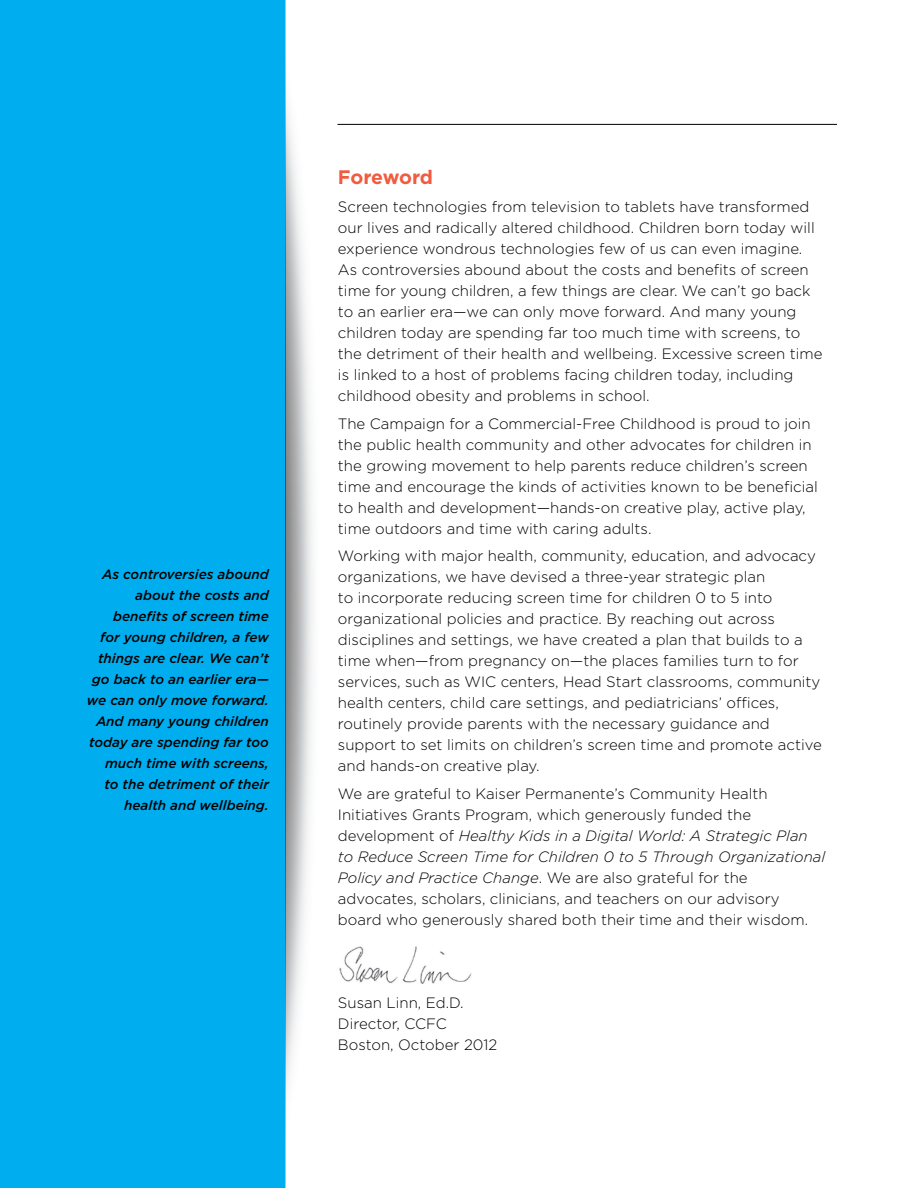
<style>
.page{position:relative;width:918px;height:1188px;background:#fff}
.page>*{position:absolute;margin:0;border:0;box-sizing:border-box;transform-origin:0 0}
.t1{font:700 19.5px "Gotham";letter-spacing:-.015em;color:#f15b40}
.t2{font:300 15px/21px "Gotham";color:#000}
.t3{font:italic 500 13.5px/21px "Gotham";color:#000;text-align:right}
.s1{font-style:italic}
</style>
<div class="page">
<div style="left:0;top:0;width:285px;height:1188px;background:#00aeef"></div>
<hr style="left:338px;top:124px;width:499px;height:1px;background:#000">
<img style="left:339px;top:946px;width:133px;height:38px">
<p class="t3" style="left:87px;top:563px;width:184px">As controversies abound about the costs and benefits of screen time<br>for young children, a few things are clear. We can’t go back to an earlier era— we can only move forward.<br>And many young children today are spending far too much time with screens,<br>to the detriment of their health and wellbeing.</p>
<h1 class="t1" style="left:338px;top:164px;width:97px">Foreword</h1>
<p class="t2" style="left:338px;top:196px;width:486px">Screen technologies from television to tablets have transformed our lives and radically altered childhood. Children born today will experience wondrous technologies few of us can even imagine.<br>As controversies abound about the costs and benefits of screen time for young children, a few things are clear. We can’t go back to an earlier era—we can only move forward. And many young children today are spending far too much time with screens, to the detriment of their health and wellbeing. Excessive screen time is linked to a host of problems facing children today, including childhood obesity and problems in school.</p>
<p class="t2" style="left:338px;top:412px;width:481px">The Campaign for a Commercial-Free Childhood is proud to join the public health community and other advocates for children in the growing movement to help parents reduce children’s screen time and encourage the kinds of activities known to be beneficial to health and development—hands-on creative play, active play, time outdoors and time with caring adults.</p>
<p class="t2" style="left:338px;top:545px;width:485px">Working with major health, community, education, and advocacy organizations, we have devised a three-year strategic plan<br>to incorporate reducing screen time for children 0 to 5 into organizational policies and practice. By reaching out across disciplines and settings, we have created a plan that builds to a time when—from pregnancy on—the places families turn to for services, such as WIC centers, Head Start classrooms, community health centers, child care settings, and pediatricians’ offices, routinely provide parents with the necessary guidance and support to set limits on children’s screen time and promote active and hands-on creative play.</p>
<p class="t2" style="left:338px;top:783px;width:489px">We are grateful to Kaiser Permanente’s Community Health Initiatives Grants Program, which generously funded the development of <span class="s1">Healthy Kids in a Digital World: A Strategic Plan to Reduce Screen Time for Children 0 to 5 Through Organizational Policy and Practice Change</span>. We are also grateful for the advocates, scholars, clinicians, and teachers on our advisory board who generously shared both their time and their wisdom.</p>
<p class="t2" style="left:338px;top:992px;width:161px">Susan Linn, Ed.D.<br>Director, CCFC<br>Boston, October 2012</p>
</div>
